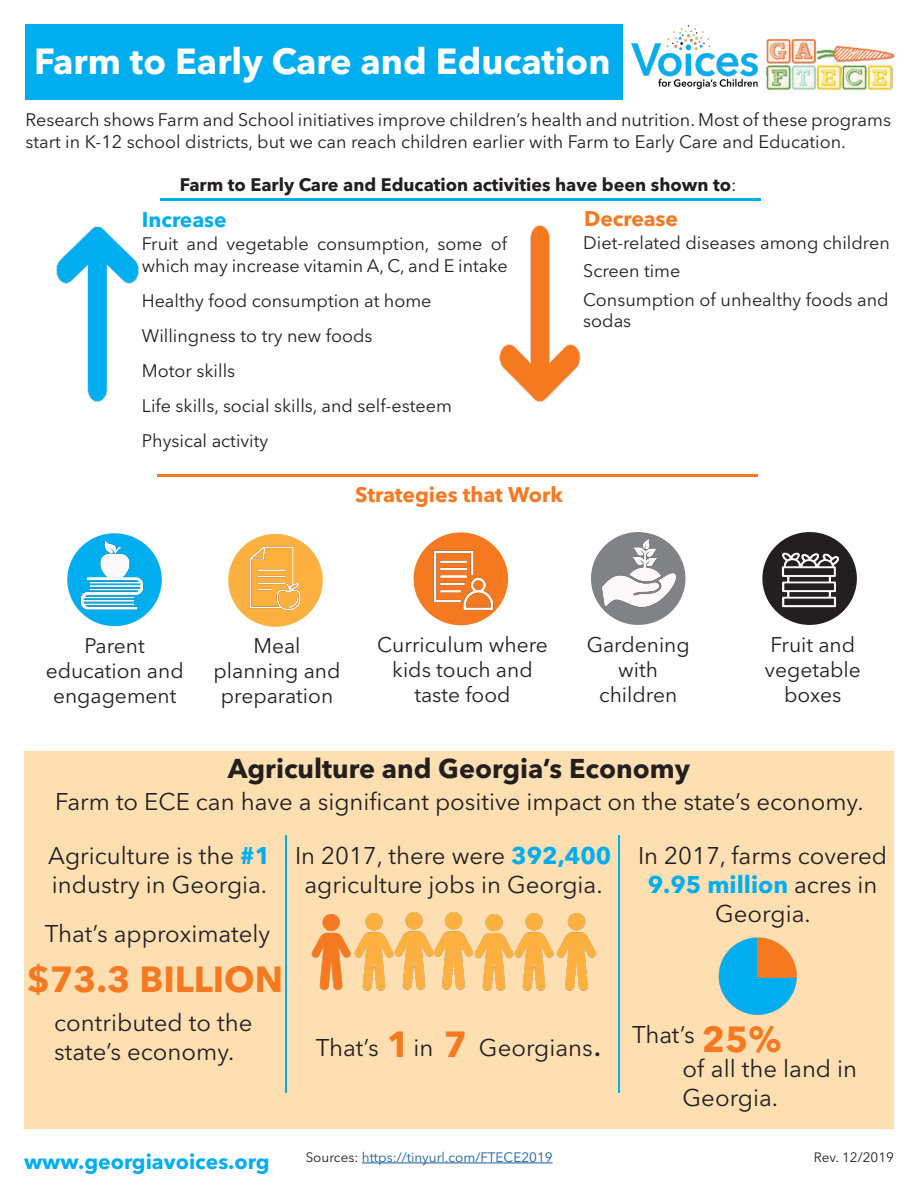
<style>
.page{position:relative;width:918px;height:1188px;background:#fff}
.page>*{position:absolute;margin:0;border:0;box-sizing:border-box;transform-origin:0 0}
.t1{font:700 36px "Avenir Next LT Pro";color:#fff}
.t2{font:700 36px "Avenir Next LT Pro";color:#f47921}
.t3{font:700 27px "Avenir Next LT Pro";color:#231f20}
.t4{font:24px/28.8px "Avenir Next LT Pro";color:#231f20}
.t5{font:700 24px "Avenir Next LT Pro";color:#00aeef}
.t6{font:21px/25.2px "Avenir Next LT Pro";color:#231f20;text-align:center}
.t7{font:700 21px "Avenir Next LT Pro";color:#00aeef}
.t8{font:700 21px "Avenir Next LT Pro";color:#f47921}
.t9{font:18px/21.6px "Avenir Next LT Pro";color:#231f20}
.t10{font:700 18px "Avenir Next LT Pro";color:#231f20}
.t11{font:13.5px "Avenir Next LT Pro";color:#175d9e}
.t12{font:13.5px "Avenir Next LT Pro";color:#231f20}
.s1{font-weight:400}
.s2{font-weight:700;color:#00aeef}
.s3{font-weight:400;color:#231f20}
.s4{font-size:36px}
.s5{color:#231f20}
</style>
<div class="page">
<div style="left:24px;top:751px;width:870px;height:378px;background:#fddfb2"></div>
<img style="left:56px;top:226px;width:83px;height:176px">
<img style="left:631px;top:25px;width:127px;height:65px">
<hr style="left:160px;top:198px;width:600px;height:2px;background:#00aeef">
<img style="left:766px;top:39px;width:129px;height:55px">
<img style="left:499px;top:225px;width:82px;height:177px">
<img style="left:762px;top:533px;width:95px;height:92px">
<div style="left:414px;top:532px;width:94px;height:93px;background:#f47921;border-radius:50%"></div>
<img style="left:426px;top:548px;width:74px;height:74px">
<div style="left:67px;top:533px;width:95px;height:93px;background:#00aeef;border-radius:50%"></div>
<img style="left:68px;top:537px;width:88px;height:89px">
<div style="left:228px;top:534px;width:95px;height:93px;background:#fbb03f;border-radius:50%"></div>
<img style="left:234px;top:542px;width:84px;height:85px">
<img style="left:592px;top:532px;width:94px;height:93px">
<hr style="left:618px;top:836px;width:2px;height:257px;background:#00aeef">
<hr style="left:285px;top:836px;width:1px;height:257px;background:#00aeef">
<hr style="left:158px;top:475px;width:600px;height:2px;background:#f47921">
<img style="left:581px;top:914px;width:16px;height:77px">
<img style="left:500px;top:913px;width:81px;height:78px">
<img style="left:354px;top:913px;width:53px;height:78px">
<img style="left:407px;top:912px;width:93px;height:79px">
<img style="left:311px;top:914px;width:40px;height:77px">
<img style="left:718px;top:937px;width:79px;height:78px">
<hr style="left:362px;top:1163px;width:191px;height:1px;background:#175d9e">
<div style="left:26px;top:24px;width:597px;height:76px;background:#00aeef"></div>
<p class="t1" style="left:34px;top:39px;width:578px">Farm to Early Care and Education</p>
<p class="t9" style="left:26px;top:109px;width:867px">Research shows Farm and School initiatives improve children’s health and nutrition. Most of these programs start in K-12 school districts, but we can reach children earlier with Farm to Early Care and Education.</p>
<p class="t10" style="left:180px;top:174px;width:558px">Farm to Early Care and Education activities have been shown to<span class="s1">:</span></p>
<p class="t7" style="left:142px;top:207px;width:86px">Increase</p>
<p class="t8" style="left:584px;top:205px;width:95px">Decrease</p>
<p class="t9" style="left:142px;top:233px;width:367px">Fruit and vegetable consumption, some of which may increase vitamin A, C, and E intake</p>
<p class="t9" style="left:142px;top:290px;width:291px">Healthy food consumption at home</p>
<p class="t9" style="left:142px;top:325px;width:232px">Willingness to try new foods</p>
<p class="t9" style="left:142px;top:360px;width:95px">Motor skills</p>
<p class="t9" style="left:142px;top:395px;width:312px">Life skills, social skills, and self-esteem</p>
<p class="t9" style="left:142px;top:430px;width:128px">Physical activity</p>
<p class="t9" style="left:583px;top:232px;width:308px">Diet-related diseases among children</p>
<p class="t9" style="left:583px;top:260px;width:99px">Screen time</p>
<p class="t9" style="left:583px;top:289px;width:307px">Consumption of unhealthy foods and sodas</p>
<p class="t8" style="left:355px;top:481px;width:209px">Strategies that Work</p>
<p class="t6" style="left:85px;top:633px;width:62px">Parent</p>
<p class="t6" style="left:46px;top:658px;width:140px">education and engagement</p>
<p class="t6" style="left:254px;top:633px;width:48px">Meal</p>
<p class="t6" style="left:214px;top:658px;width:129px">planning and preparation</p>
<p class="t6" style="left:377px;top:632px;width:172px">Curriculum where kids touch and taste food</p>
<p class="t6" style="left:587px;top:632px;width:105px">Gardening</p>
<p class="t6" style="left:618px;top:657px;width:41px">with</p>
<p class="t6" style="left:599px;top:682px;width:80px">children</p>
<p class="t3" style="left:228px;top:752px;width:464px">Agriculture and Georgia’s Economy</p>
<p class="t6" style="left:771px;top:632px;width:86px">Fruit and</p>
<p class="t6" style="left:765px;top:657px;width:98px">vegetable</p>
<p class="t6" style="left:784px;top:682px;width:59px">boxes</p>
<p class="t4" style="left:55px;top:787px;width:810px">Farm to ECE can have a significant positive impact on the state’s economy.</p>
<p class="t4" style="left:48px;top:841px;width:224px">Agriculture is the <span class="s2">#1 </span>industry in Georgia.</p>
<p class="t4" style="left:45px;top:920px;width:227px">That’s approximately</p>
<p class="t2" style="left:27px;top:957px;width:258px">$73.3 BILLION</p>
<p class="t4" style="left:54px;top:1009px;width:200px">contributed to the state’s economy.</p>
<p class="t4" style="left:295px;top:841px;width:318px">In 2017, there were <span class="s2">392,400</span></p>
<p class="t4" style="left:305px;top:870px;width:300px">agriculture jobs in Georgia.</p>
<p class="t4" style="left:638px;top:841px;width:251px">In 2017, farms covered</p>
<p class="t5" style="left:648px;top:870px;width:231px">9.95 million <span class="s3">acres in</span></p>
<p class="t4" style="left:715px;top:899px;width:97px">Georgia.</p>
<p class="t2" style="left:387px;top:1023px;width:25px">1</p>
<p class="t4" style="left:632px;top:1020px;width:64px">That’s</p>
<p class="t2" style="left:702px;top:1017px;width:81px">25%</p>
<p class="t4" style="left:683px;top:1054px;width:176px">of all the land in<br>Georgia.</p>
<p class="t4" style="left:316px;top:1033px;width:64px">That’s</p>
<p class="t2" style="left:444px;top:1023px;width:25px">7</p>
<p class="t4" style="left:479px;top:1033px;width:125px">Georgians<span class="s4">.</span></p>
<p class="t4" style="left:413px;top:1033px;width:21px">in</p>
<p class="t11" style="left:306px;top:1149px;width:249px"><span class="s5">Sources:</span> https://tinyurl.com/FTECE2019</p>
<p class="t7" style="left:24px;top:1149px;width:247px">www.georgiavoices.org</p>
<p class="t12" style="left:814px;top:1149px;width:82px">Rev. 12/2019</p>
</div>
